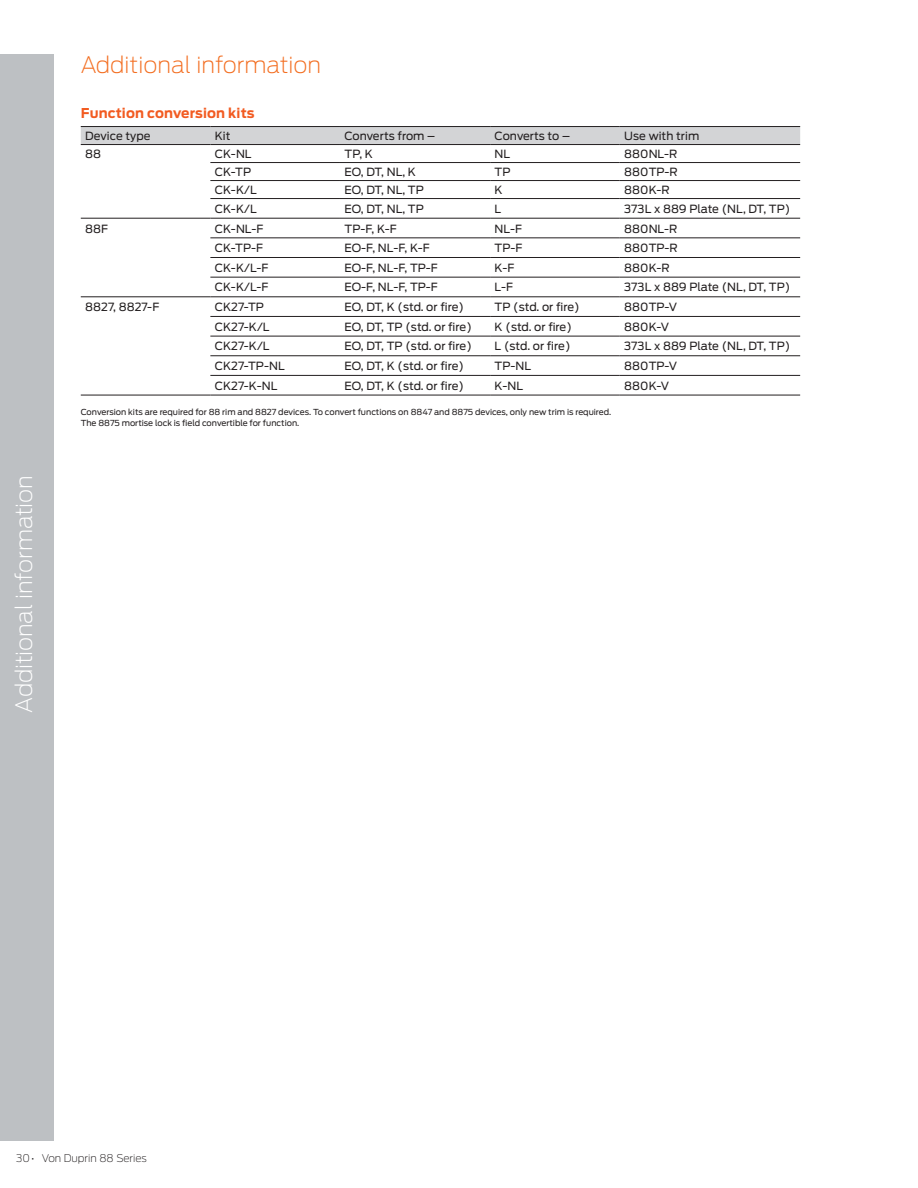
<style>
.page{position:relative;width:918px;height:1188px;background:#fff}
.page>*{position:absolute;margin:0;border:0;box-sizing:border-box;transform-origin:0 0}
.t1{font:200 22.5px "Antenna";letter-spacing:-.01em;color:#fff}
.t2{font:200 22.5px "Antenna";color:#f36e21}
.t3{font:700 13.5px "Antenna";letter-spacing:.01em;color:#f25b21}
.t4{font:11.25px "Antenna";letter-spacing:.005em;color:#231f20}
.t5{font:11.25px "Antenna";letter-spacing:-.015em;color:#231f20}
.t6{font:200 10.5px "Antenna";color:#231f20}
.t7{font:8.25px/11.2px "Antenna";color:#231f20}
.s1{font-weight:500;font-size:12.75px;color:#fff}
</style>
<div class="page">
<div style="left:0;top:54px;width:54px;height:1087px;background:#bdc0c3"></div>
<div style="left:81px;top:127px;width:719px;height:17px;background:#d3d4d6"></div>
<hr style="left:81px;top:144px;width:129px;height:1px;background:#231f20">
<hr style="left:210px;top:144px;width:130px;height:1px;background:#231f20">
<hr style="left:340px;top:144px;width:150px;height:1px;background:#231f20">
<hr style="left:490px;top:144px;width:130px;height:1px;background:#231f20">
<hr style="left:620px;top:144px;width:180px;height:1px;background:#231f20">
<hr style="left:210px;top:162px;width:130px;height:1px;background:#231f20">
<hr style="left:340px;top:162px;width:150px;height:1px;background:#231f20">
<hr style="left:490px;top:162px;width:130px;height:1px;background:#231f20">
<hr style="left:620px;top:162px;width:180px;height:1px;background:#231f20">
<hr style="left:210px;top:180px;width:130px;height:1px;background:#231f20">
<hr style="left:340px;top:180px;width:150px;height:1px;background:#231f20">
<hr style="left:490px;top:180px;width:130px;height:1px;background:#231f20">
<hr style="left:620px;top:180px;width:180px;height:1px;background:#231f20">
<hr style="left:210px;top:198px;width:130px;height:1px;background:#231f20">
<hr style="left:340px;top:198px;width:150px;height:1px;background:#231f20">
<hr style="left:490px;top:198px;width:130px;height:1px;background:#231f20">
<hr style="left:620px;top:198px;width:180px;height:1px;background:#231f20">
<hr style="left:81px;top:218px;width:129px;height:1px;background:#231f20">
<hr style="left:210px;top:218px;width:130px;height:1px;background:#231f20">
<hr style="left:340px;top:218px;width:150px;height:1px;background:#231f20">
<hr style="left:490px;top:218px;width:130px;height:1px;background:#231f20">
<hr style="left:620px;top:218px;width:180px;height:1px;background:#231f20">
<hr style="left:210px;top:237px;width:130px;height:1px;background:#231f20">
<hr style="left:340px;top:237px;width:150px;height:1px;background:#231f20">
<hr style="left:490px;top:237px;width:130px;height:1px;background:#231f20">
<hr style="left:620px;top:237px;width:180px;height:1px;background:#231f20">
<hr style="left:210px;top:257px;width:130px;height:1px;background:#231f20">
<hr style="left:340px;top:257px;width:150px;height:1px;background:#231f20">
<hr style="left:490px;top:257px;width:130px;height:1px;background:#231f20">
<hr style="left:620px;top:257px;width:180px;height:1px;background:#231f20">
<hr style="left:210px;top:277px;width:130px;height:1px;background:#231f20">
<hr style="left:340px;top:277px;width:150px;height:1px;background:#231f20">
<hr style="left:490px;top:277px;width:130px;height:1px;background:#231f20">
<hr style="left:620px;top:277px;width:180px;height:1px;background:#231f20">
<hr style="left:81px;top:296px;width:129px;height:1px;background:#231f20">
<hr style="left:210px;top:296px;width:130px;height:1px;background:#231f20">
<hr style="left:340px;top:296px;width:150px;height:1px;background:#231f20">
<hr style="left:490px;top:296px;width:130px;height:1px;background:#231f20">
<hr style="left:620px;top:296px;width:180px;height:1px;background:#231f20">
<hr style="left:210px;top:316px;width:130px;height:1px;background:#231f20">
<hr style="left:340px;top:316px;width:150px;height:1px;background:#231f20">
<hr style="left:490px;top:316px;width:130px;height:1px;background:#231f20">
<hr style="left:620px;top:316px;width:180px;height:1px;background:#231f20">
<hr style="left:210px;top:336px;width:130px;height:1px;background:#231f20">
<hr style="left:340px;top:336px;width:150px;height:1px;background:#231f20">
<hr style="left:490px;top:336px;width:130px;height:1px;background:#231f20">
<hr style="left:620px;top:336px;width:180px;height:1px;background:#231f20">
<hr style="left:210px;top:355px;width:130px;height:1px;background:#231f20">
<hr style="left:340px;top:355px;width:150px;height:1px;background:#231f20">
<hr style="left:490px;top:355px;width:130px;height:1px;background:#231f20">
<hr style="left:620px;top:355px;width:180px;height:1px;background:#231f20">
<hr style="left:210px;top:375px;width:130px;height:1px;background:#231f20">
<hr style="left:340px;top:375px;width:150px;height:1px;background:#231f20">
<hr style="left:490px;top:375px;width:130px;height:1px;background:#231f20">
<hr style="left:620px;top:375px;width:180px;height:1px;background:#231f20">
<hr style="left:210px;top:395px;width:130px;height:1px;background:#231f20">
<hr style="left:340px;top:395px;width:150px;height:1px;background:#231f20">
<hr style="left:490px;top:395px;width:130px;height:1px;background:#231f20">
<hr style="left:620px;top:395px;width:180px;height:1px;background:#231f20">
<hr style="left:81px;top:126px;width:129px;height:1px;background:#231f20">
<hr style="left:210px;top:126px;width:130px;height:1px;background:#231f20">
<hr style="left:340px;top:126px;width:150px;height:1px;background:#231f20">
<hr style="left:490px;top:126px;width:130px;height:1px;background:#231f20">
<hr style="left:620px;top:126px;width:180px;height:1px;background:#231f20">
<hr style="left:81px;top:395px;width:129px;height:1px;background:#231f20">
<h1 class="t2" style="left:81px;top:51px;width:242px">Additional information</h1>
<p class="t3" style="left:81px;top:104px;width:175px">Function conversion kits</p>
<p class="t4" style="left:85px;top:128px;width:67px">Device type</p>
<p class="t4" style="left:215px;top:128px;width:17px">Kit</p>
<p class="t4" style="left:344px;top:128px;width:92px">Converts from –</p>
<p class="t4" style="left:495px;top:128px;width:77px">Converts to –</p>
<p class="t4" style="left:624px;top:128px;width:77px">Use with trim</p>
<p class="t4" style="left:85px;top:146px;width:17px">88</p>
<p class="t4" style="left:215px;top:146px;width:38px">CK-NL</p>
<p class="t4" style="left:344px;top:146px;width:30px">TP, K</p>
<p class="t4" style="left:495px;top:146px;width:17px">NL</p>
<p class="t4" style="left:624px;top:146px;width:55px">880NL-R</p>
<p class="t4" style="left:215px;top:164px;width:38px">CK-TP</p>
<p class="t4" style="left:344px;top:164px;width:73px">EO, DT, NL, K</p>
<p class="t4" style="left:495px;top:164px;width:17px">TP</p>
<p class="t4" style="left:624px;top:164px;width:55px">880TP-R</p>
<p class="t4" style="left:215px;top:182px;width:43px">CK-K/L</p>
<p class="t4" style="left:344px;top:182px;width:81px">EO, DT, NL, TP</p>
<p class="t4" style="left:495px;top:182px;width:10px">K</p>
<p class="t4" style="left:624px;top:182px;width:47px">880K-R</p>
<p class="t4" style="left:215px;top:201px;width:43px">CK-K/L</p>
<p class="t4" style="left:344px;top:201px;width:81px">EO, DT, NL, TP</p>
<p class="t4" style="left:495px;top:201px;width:8px">L</p>
<p class="t5" style="left:624px;top:201px;width:168px">373L x 889 Plate (NL, DT, TP)</p>
<p class="t4" style="left:85px;top:221px;width:24px">88F</p>
<p class="t4" style="left:215px;top:221px;width:50px">CK-NL-F</p>
<p class="t4" style="left:344px;top:221px;width:54px">TP-F, K-F</p>
<p class="t4" style="left:495px;top:221px;width:29px">NL-F</p>
<p class="t4" style="left:624px;top:221px;width:55px">880NL-R</p>
<p class="t4" style="left:215px;top:241px;width:50px">CK-TP-F</p>
<p class="t4" style="left:344px;top:241px;width:87px">EO-F, NL-F, K-F</p>
<p class="t4" style="left:495px;top:241px;width:29px">TP-F</p>
<p class="t4" style="left:624px;top:241px;width:55px">880TP-R</p>
<p class="t4" style="left:215px;top:260px;width:55px">CK-K/L-F</p>
<p class="t4" style="left:344px;top:260px;width:95px">EO-F, NL-F, TP-F</p>
<p class="t4" style="left:495px;top:260px;width:21px">K-F</p>
<p class="t4" style="left:624px;top:260px;width:47px">880K-R</p>
<p class="t4" style="left:215px;top:280px;width:55px">CK-K/L-F</p>
<p class="t4" style="left:344px;top:280px;width:95px">EO-F, NL-F, TP-F</p>
<p class="t4" style="left:495px;top:280px;width:20px">L-F</p>
<p class="t5" style="left:624px;top:280px;width:168px">373L x 889 Plate (NL, DT, TP)</p>
<p class="t4" style="left:85px;top:300px;width:76px">8827, 8827-F</p>
<p class="t4" style="left:215px;top:300px;width:51px">CK27-TP</p>
<p class="t4" style="left:344px;top:300px;width:121px">EO, DT, K (std. or fire)</p>
<p class="t4" style="left:495px;top:300px;width:87px">TP (std. or fire)</p>
<p class="t4" style="left:624px;top:300px;width:54px">880TP-V</p>
<p class="t4" style="left:215px;top:319px;width:56px">CK27-K/L</p>
<p class="t4" style="left:344px;top:319px;width:129px">EO, DT, TP (std. or fire)</p>
<p class="t4" style="left:495px;top:319px;width:79px">K (std. or fire)</p>
<p class="t4" style="left:624px;top:319px;width:46px">880K-V</p>
<p class="t4" style="left:215px;top:339px;width:56px">CK27-K/L</p>
<p class="t4" style="left:344px;top:339px;width:129px">EO, DT, TP (std. or fire)</p>
<p class="t4" style="left:495px;top:339px;width:77px">L (std. or fire)</p>
<p class="t5" style="left:624px;top:339px;width:168px">373L x 889 Plate (NL, DT, TP)</p>
<p class="t4" style="left:215px;top:358px;width:71px">CK27-TP-NL</p>
<p class="t4" style="left:344px;top:358px;width:121px">EO, DT, K (std. or fire)</p>
<p class="t4" style="left:495px;top:358px;width:38px">TP-NL</p>
<p class="t4" style="left:624px;top:358px;width:54px">880TP-V</p>
<p class="t4" style="left:215px;top:378px;width:64px">CK27-K-NL</p>
<p class="t4" style="left:344px;top:378px;width:121px">EO, DT, K (std. or fire)</p>
<p class="t4" style="left:495px;top:378px;width:30px">K-NL</p>
<p class="t4" style="left:624px;top:378px;width:46px">880K-V</p>
<h1 class="t1" style="left:10px;top:713px;width:239px;rotate:-90deg">Additional information</h1>
<p class="t7" style="left:81px;top:406px;width:532px">Conversion kits are required for 88 rim and 8827 devices. To convert functions on 8847 and 8875 devices, only new trim is required.<br>The 8875 mortise lock is field convertible for function.</p>
<p class="t6" style="left:16px;top:1151px;width:132px">30<span class="s1">30</span>• Von Duprin 88 Series</p>
</div>
